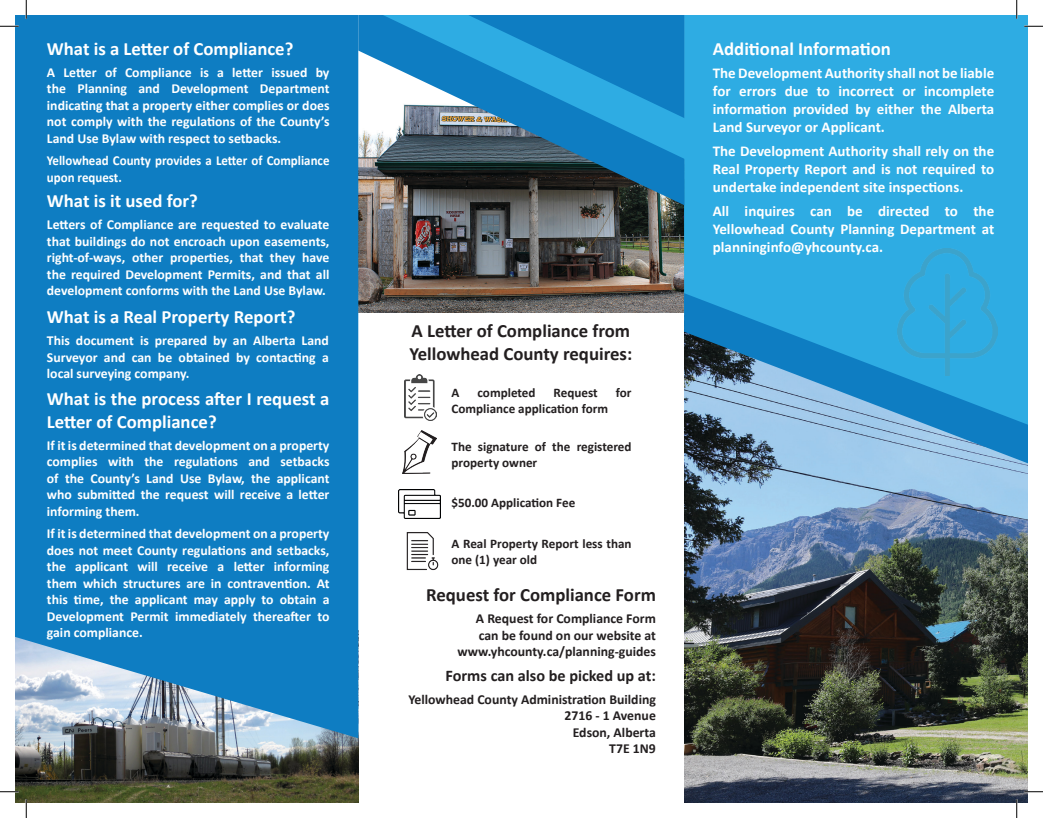
<style>
.page{position:relative;width:1043px;height:818px;background:#fff}
.page>*{position:absolute;margin:0;border:0;box-sizing:border-box;transform-origin:0 0}
.t1{font:700 18.75px/22.5px "Calibri";color:#fff}
.t2{font:700 18.75px "Calibri";color:#231f20}
.t3{font:700 16.25px "Calibri";color:#231f20}
.t4{font:700 15px/18px "Calibri";color:#fff;text-align:justify}
.t5{font:700 13.75px/16.5px "Calibri";color:#fff;text-align:justify}
.t6{font:700 13.75px/16.5px "Calibri";color:#231f20;text-align:right}
.t7{font:700 13.75px/16.5px "Calibri";color:#fff;scale:.94 1}
.t8{font:700 13.12px/15.8px "Calibri";color:#231f20}
</style>
<div class="page">
<img style="left:15px;top:738px;width:343px;height:64px">
<img style="left:358px;top:205px;width:326px;height:107px">
<img style="left:684px;top:463px;width:343px;height:339px">
<svg style="left:15px;top:15px;width:343px;height:723px;background:#1981c2"></svg>
<div style="left:684px;top:15px;width:344px;height:278px;background:#2eace3"></div>
<img style="left:897px;top:248px;width:100px;height:45px">
<svg style="left:684px;top:293px;width:344px;height:170px;background:#479dcc"></svg>
<img style="left:406px;top:532px;width:33px;height:39px">
<img style="left:404px;top:375px;width:32px;height:45px">
<img style="left:398px;top:489px;width:42px;height:29px">
<img style="left:402px;top:430px;width:34px;height:43px">
<img style="left:358px;top:15px;width:326px;height:190px">
<svg style="left:383px;top:15px;width:320px;height:145px;background:#328fc2"></svg>
<svg style="left:0;top:25px;width:19px;height:2px"></svg>
<svg style="left:1024px;top:25px;width:18px;height:2px"></svg>
<svg style="left:0;top:790px;width:19px;height:2px"></svg>
<svg style="left:1024px;top:790px;width:18px;height:2px"></svg>
<svg style="left:25px;top:0;width:2px;height:19px"></svg>
<svg style="left:25px;top:799px;width:2px;height:19px"></svg>
<svg style="left:1015px;top:0;width:2px;height:19px"></svg>
<svg style="left:1015px;top:799px;width:2px;height:19px"></svg>
<p class="t1" style="left:47px;top:37px;width:248px">What is a Letter of Compliance?</p>
<p class="t5" style="left:47px;top:64px;width:284px">A Letter of Compliance is a letter issued by the Planning and Development Department indicating that a property either complies or does not comply with the regulations of the County’s Land Use Bylaw with respect to setbacks.</p>
<p class="t7" style="left:47px;top:152px;width:302px">Yellowhead County provides a Letter of Compliance upon request.</p>
<p class="t1" style="left:47px;top:189px;width:152px">What is it used for?</p>
<p class="t5" style="left:47px;top:216px;width:284px">Letters of Compliance are requested to evaluate that buildings do not encroach upon easements, right-of-ways, other properties, that they have the required Development Permits, and that all development conforms with the Land Use Bylaw.</p>
<p class="t1" style="left:47px;top:305px;width:250px">What is a Real Property Report?</p>
<p class="t5" style="left:47px;top:332px;width:283px">This document is prepared by an Alberta Land Surveyor and can be obtained by contacting a local surveying company.</p>
<p class="t1" style="left:47px;top:387px;width:284px">What is the process after I request a<br>Letter of Compliance?</p>
<p class="t5" style="left:47px;top:437px;width:284px">If it is determined that development on a property complies with the regulations and setbacks of the County’s Land Use Bylaw, the applicant who submitted the request will receive a letter informing them.</p>
<p class="t5" style="left:47px;top:525px;width:284px">If it is determined that development on a property does not meet County regulations and setbacks, the applicant will receive a letter informing them which structures are in contravention. At this time, the applicant may apply to obtain a Development Permit immediately thereafter to gain compliance.</p>
<p class="t2" style="left:411px;top:317px;width:220px">A Letter of Compliance from</p>
<p class="t2" style="left:409px;top:340px;width:224px">Yellowhead County requires:</p>
<p class="t8" style="left:451px;top:384px;width:9px">A</p>
<p class="t8" style="left:477px;top:384px;width:59px">completed</p>
<p class="t8" style="left:553px;top:384px;width:46px">Request</p>
<p class="t8" style="left:616px;top:384px;width:17px">for</p>
<p class="t8" style="left:451px;top:400px;width:158px">Compliance application form</p>
<p class="t8" style="left:451px;top:438px;width:182px">The signature of the registered property owner</p>
<p class="t8" style="left:451px;top:495px;width:125px">$50.00 Application Fee</p>
<p class="t8" style="left:451px;top:535px;width:182px">A Real Property Report less than one (1) year old</p>
<p class="t2" style="left:426px;top:581px;width:231px">Request for Compliance Form</p>
<p class="t6" style="left:457px;top:610px;width:200px">A Request for Compliance Form can be found on our website at www.yhcounty.ca/planning-guides</p>
<p class="t3" style="left:445px;top:664px;width:212px">Forms can also be picked up at:</p>
<p class="t6" style="left:408px;top:690px;width:249px">Yellowhead County Administration Building</p>
<p class="t6" style="left:564px;top:707px;width:93px">2716 - 1 Avenue</p>
<p class="t6" style="left:573px;top:723px;width:85px">Edson, Alberta</p>
<p class="t6" style="left:609px;top:740px;width:48px">T7E 1N9</p>
<p class="t1" style="left:712px;top:37px;width:180px">Additional Information</p>
<p class="t4" style="left:712px;top:64px;width:283px">The Development Authority shall not be liable for errors due to incorrect or incomplete information provided by either the Alberta Land Surveyor or Applicant.</p>
<p class="t4" style="left:712px;top:142px;width:283px">The Development Authority shall rely on the Real Property Report and is not required to undertake independent site inspections.</p>
<p class="t4" style="left:712px;top:201px;width:283px">All inquires can be directed to the Yellowhead County Planning Department at planninginfo@yhcounty.ca.</p>
</div>
